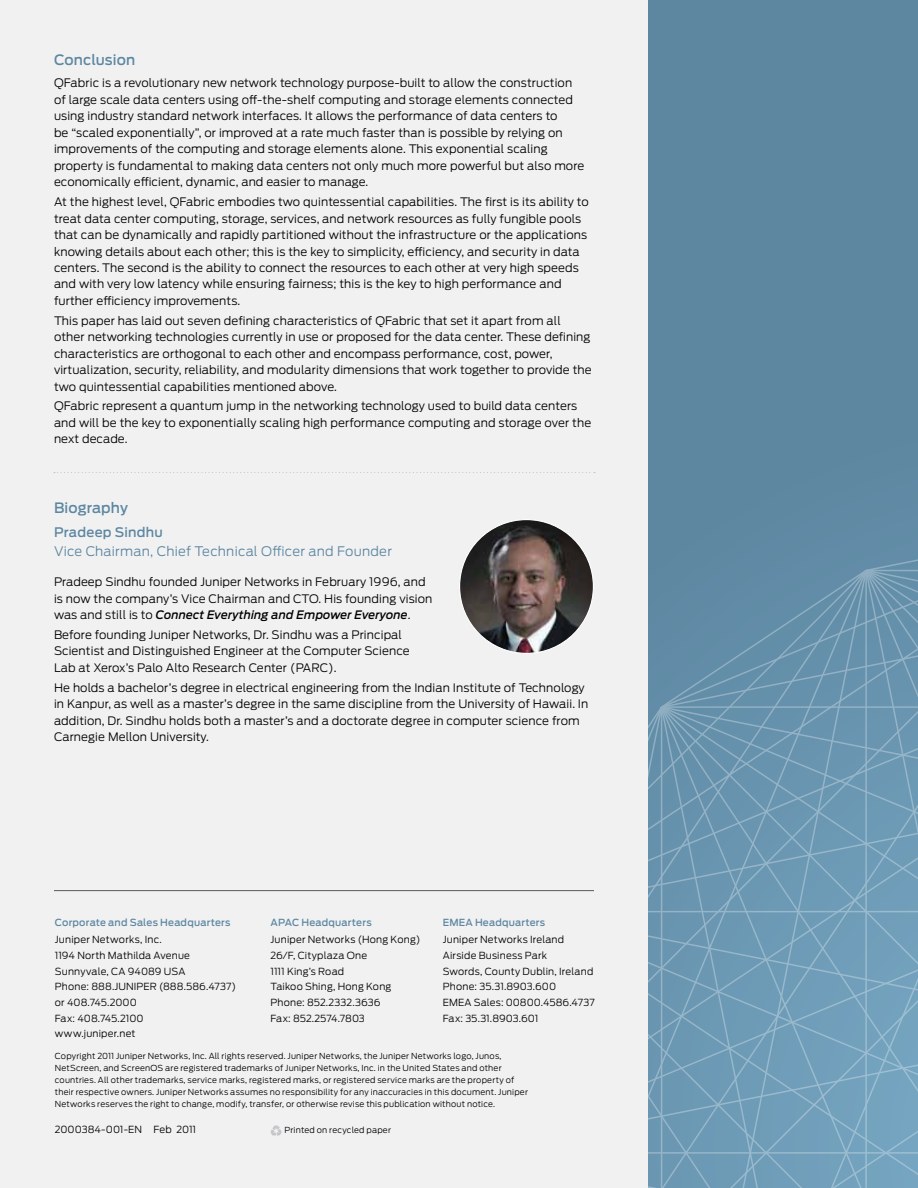
<style>
.page{position:relative;width:918px;height:1188px;background:#fff}
.page>*{position:absolute;margin:0;border:0;box-sizing:border-box;transform-origin:0 0}
.t1{font:500 14.25px "Antenna";letter-spacing:.01em;color:#5d87a1}
.t2{font:300 13.2px "Antenna";letter-spacing:.02em;color:#5d87a1}
.t3{font:500 13.2px "Antenna";letter-spacing:.015em;color:#5d87a1}
.t4{font:300 11.7px/16.5px "Antenna";letter-spacing:.01em;color:#000}
.t5{font:300 9.75px/15.8px "Antenna";letter-spacing:.015em;color:#000}
.t6{font:500 9.75px "Antenna";letter-spacing:.02em;color:#5d87a1}
.t7{font:300 8.25px/12px "Antenna";letter-spacing:.02em;color:#000}
.s1{font-weight:500;font-style:italic}
</style>
<div class="page">
<div style="left:0;top:0;width:656px;height:1188px;background:#f1f1f2"></div>
<div style="left:648px;top:0;width:270px;height:1188px;background:#5d87a1"></div>
<hr style="left:54px;top:890px;width:540px;height:1px;background:#58595b">
<svg style="left:271px;top:1125px;width:11px;height:11px"></svg>
<svg style="left:648px;top:559px;width:270px;height:629px"></svg>
<img style="left:460px;top:520px;width:133px;height:133px;border-radius:67px">
<svg style="left:54px;top:472px;width:541px;height:1px"></svg>
<p class="t1" style="left:54px;top:52px;width:83px">Conclusion</p>
<p class="t4" style="left:54px;top:75px;width:532px">QFabric is a revolutionary new network technology purpose-built to allow the construction of large scale data centers using off-the-shelf computing and storage elements connected using industry standard network interfaces. It allows the performance of data centers to<br>be “scaled exponentially”, or improved at a rate much faster than is possible by relying on improvements of the computing and storage elements alone. This exponential scaling property is fundamental to making data centers not only much more powerful but also more economically efficient, dynamic, and easier to manage.</p>
<p class="t4" style="left:54px;top:194px;width:536px">At the highest level, QFabric embodies two quintessential capabilities. The first is its ability to treat data center computing, storage, services, and network resources as fully fungible pools that can be dynamically and rapidly partitioned without the infrastructure or the applications knowing details about each other; this is the key to simplicity, efficiency, and security in data centers. The second is the ability to connect the resources to each other at very high speeds and with very low latency while ensuring fairness; this is the key to high performance and further efficiency improvements.</p>
<p class="t4" style="left:54px;top:312px;width:539px">This paper has laid out seven defining characteristics of QFabric that set it apart from all other networking technologies currently in use or proposed for the data center. These defining characteristics are orthogonal to each other and encompass performance, cost, power, virtualization, security, reliability, and modularity dimensions that work together to provide the two quintessential capabilities mentioned above.</p>
<p class="t4" style="left:54px;top:398px;width:539px">QFabric represent a quantum jump in the networking technology used to build data centers and will be the key to exponentially scaling high performance computing and storage over the next decade.</p>
<p class="t1" style="left:54px;top:499px;width:75px">Biography</p>
<p class="t3" style="left:54px;top:524px;width:110px">Pradeep Sindhu</p>
<p class="t2" style="left:54px;top:544px;width:340px">Vice Chairman, Chief Technical Officer and Founder</p>
<p class="t4" style="left:54px;top:574px;width:380px">Pradeep Sindhu founded Juniper Networks in February 1996, and is now the company’s Vice Chairman and CTO. His founding vision was and still is to <span class="s1">Connect Everything and Empower Everyone</span>.</p>
<p class="t4" style="left:54px;top:626px;width:357px">Before founding Juniper Networks, Dr. Sindhu was a Principal<br>Scientist and Distinguished Engineer at the Computer Science<br>Lab at Xerox’s Palo Alto Research Center (PARC).</p>
<p class="t4" style="left:54px;top:679px;width:536px">He holds a bachelor’s degree in electrical engineering from the Indian Institute of Technology in Kanpur, as well as a master’s degree in the same discipline from the University of Hawaii. In addition, Dr. Sindhu holds both a master’s and a doctorate degree in computer science from Carnegie Mellon University.</p>
<p class="t6" style="left:55px;top:916px;width:177px">Corporate and Sales Headquarters</p>
<p class="t5" style="left:55px;top:932px;width:183px">Juniper Networks, Inc.<br>1194 North Mathilda Avenue<br>Sunnyvale, CA 94089 USA<br>Phone: 888.JUNIPER (888.586.4737) or 408.745.2000<br>Fax: 408.745.2100<br>www.juniper.net</p>
<p class="t6" style="left:271px;top:916px;width:103px">APAC Headquarters</p>
<p class="t5" style="left:271px;top:932px;width:151px">Juniper Networks (Hong Kong)<br>26/F, Cityplaza One<br>1111 King’s Road<br>Taikoo Shing, Hong Kong<br>Phone: 852.2332.3636<br>Fax: 852.2574.7803</p>
<p class="t6" style="left:443px;top:916px;width:104px">EMEA Headquarters</p>
<p class="t5" style="left:443px;top:932px;width:153px">Juniper Networks Ireland<br>Airside Business Park<br>Swords, County Dublin, Ireland<br>Phone: 35.31.8903.600<br>EMEA Sales: 00800.4586.4737<br>Fax: 35.31.8903.601</p>
<p class="t7" style="left:55px;top:1050px;width:475px">Copyright 2011 Juniper Networks, Inc. All rights reserved. Juniper Networks, the Juniper Networks logo, Junos, NetScreen, and ScreenOS are registered trademarks of Juniper Networks, Inc. in the United States and other countries. All other trademarks, service marks, registered marks, or registered service marks are the property of their respective owners. Juniper Networks assumes no responsibility for any inaccuracies in this document. Juniper Networks reserves the right to change, modify, transfer, or otherwise revise this publication without notice.</p>
<p class="t5" style="left:55px;top:1122px;width:143px">2000384-001-EN Feb 2011</p>
<p class="t7" style="left:285px;top:1124px;width:108px">Printed on recycled paper</p>
</div>
